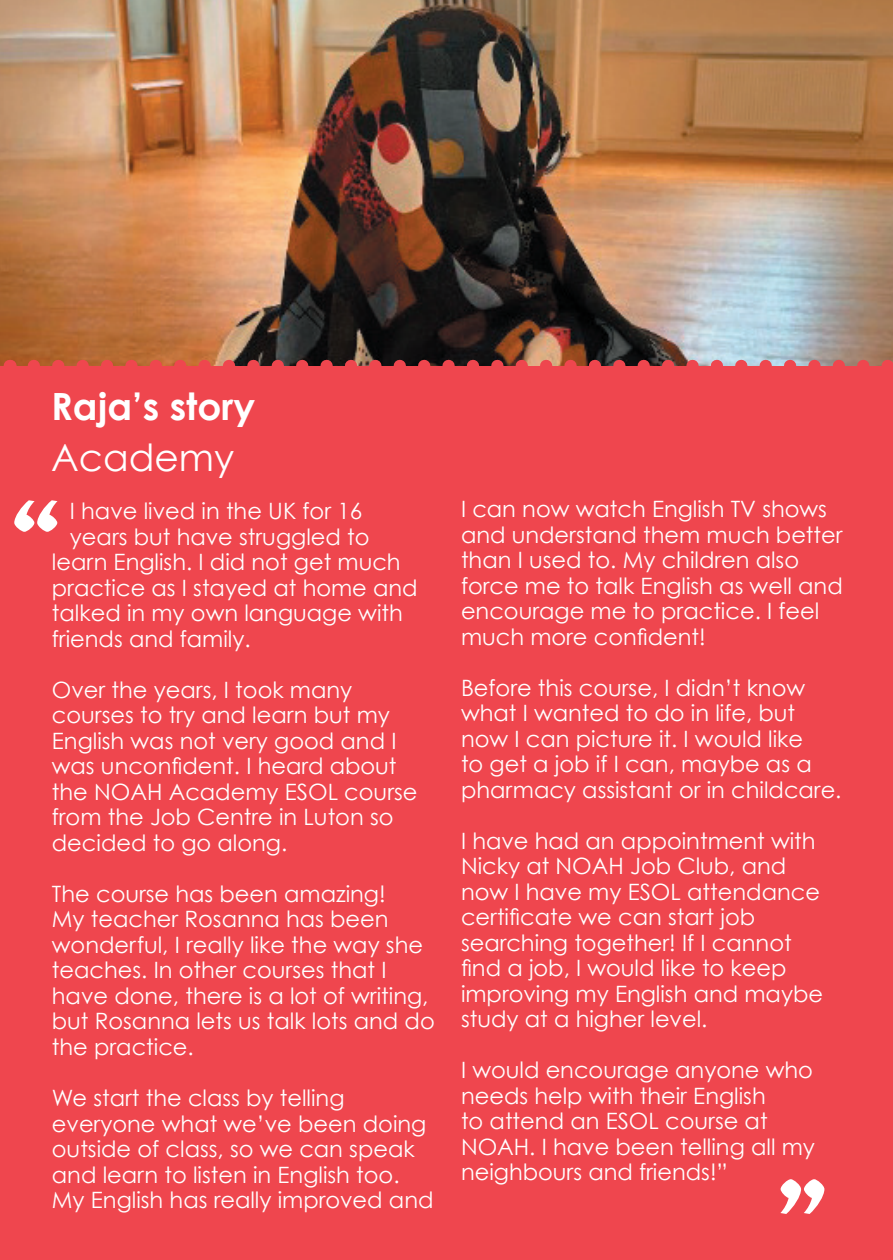
<style>
.page{position:relative;width:893px;height:1260px;background:#fff}
.page>*{position:absolute;margin:0;border:0;box-sizing:border-box;transform-origin:0 0}
.t1{font:700 37.5px "Century Gothic";color:#fff}
.t2{font:37.5px "Century Gothic";color:#fff}
.t3{font:22.5px/25.5px "Century Gothic";color:#fff}
</style>
<div class="page">
<div style="left:0;top:0;width:892px;height:1259px;background:#ef464e"></div>
<img style="left:0;top:0;width:892px;height:365px">
<svg style="left:34px;top:360px;width:859px;height:12px"></svg>
<svg style="left:14px;top:500px;width:43px;height:32px"></svg>
<svg style="left:780px;top:1179px;width:44px;height:34px"></svg>
<h1 class="t1" style="left:51px;top:383px;width:205px">Raja’s story</h1>
<h1 class="t2" style="left:51px;top:435px;width:184px">Academy</h1>
<p class="t3" style="left:70px;top:498px;width:294px">I have lived in the UK for 16</p>
<p class="t3" style="left:70px;top:523px;width:301px">years but have struggled to</p>
<p class="t3" style="left:52px;top:549px;width:350px">learn English. I did not get much</p>
<p class="t3" style="left:52px;top:574px;width:367px">practice as I stayed at home and</p>
<p class="t3" style="left:52px;top:600px;width:352px">talked in my own language with</p>
<p class="t3" style="left:52px;top:625px;width:200px">friends and family.</p>
<p class="t3" style="left:52px;top:676px;width:367px">Over the years, I took many courses to try and learn but my<br>English was not very good and I was unconfident. I heard about the NOAH Academy ESOL course from the Job Centre in Luton so decided to go along.</p>
<p class="t3" style="left:52px;top:880px;width:384px">The course has been amazing!<br>My teacher Rosanna has been wonderful, I really like the way she teaches. In other courses that I have done, there is a lot of writing, but Rosanna lets us talk lots and do the practice.</p>
<p class="t3" style="left:52px;top:1084px;width:383px">We start the class by telling everyone what we’ve been doing outside of class, so we can speak and learn to listen in English too.<br>My English has really improved and</p>
<p class="t3" style="left:461px;top:496px;width:383px">I can now watch English TV shows and understand them much better than I used to. My children also force me to talk English as well and encourage me to practice. I feel much more confident!</p>
<p class="t3" style="left:461px;top:674px;width:382px">Before this course, I didn’t know what I wanted to do in life, but now I can picture it. I would like<br>to get a job if I can, maybe as a pharmacy assistant or in childcare.</p>
<p class="t3" style="left:461px;top:827px;width:363px">I have had an appointment with<br>Nicky at NOAH Job Club, and now I have my ESOL attendance certificate we can start job searching together! If I cannot find a job, I would like to keep improving my English and maybe study at a higher level.</p>
<p class="t3" style="left:461px;top:1057px;width:355px">I would encourage anyone who needs help with their English<br>to attend an ESOL course at<br>NOAH. I have been telling all my neighbours and friends!”</p>
</div>
